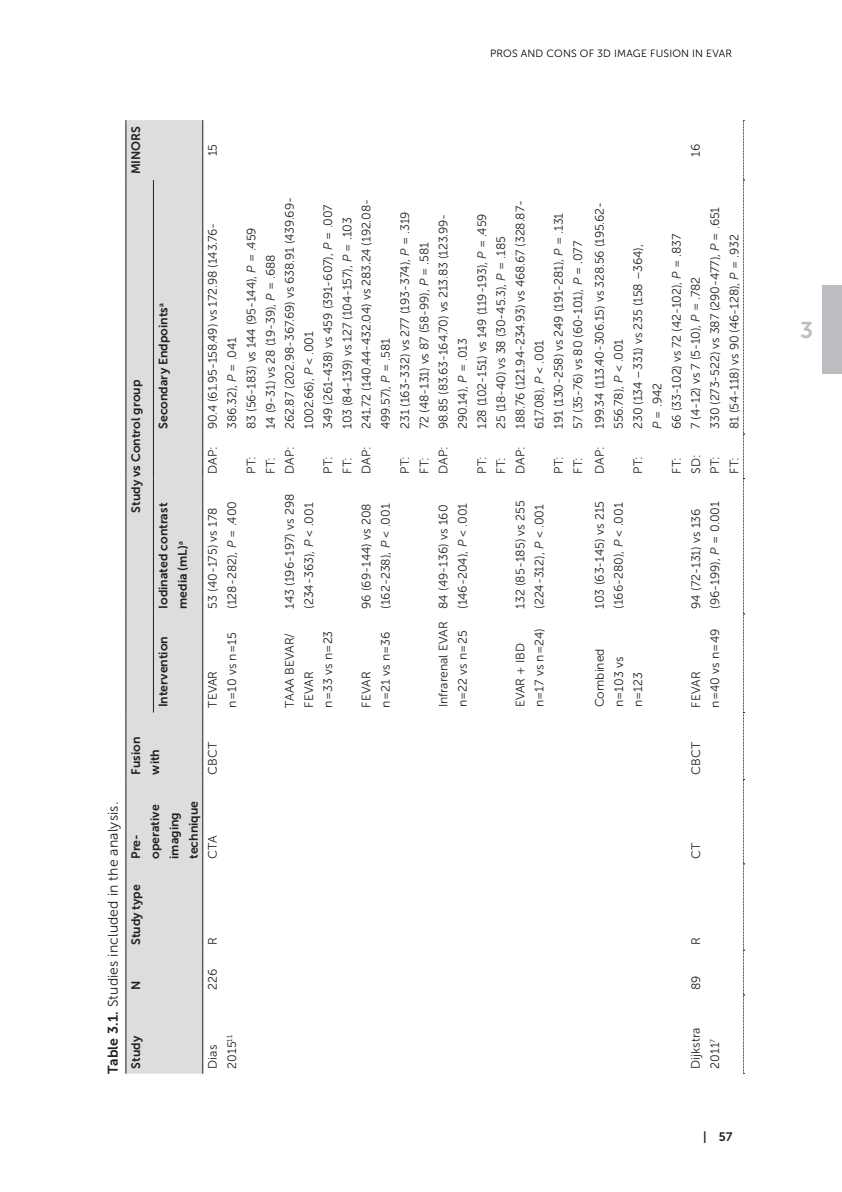
<style>
.page{position:relative;width:842px;height:1192px;background:#fff}
.page>*{position:absolute;margin:0;border:0;box-sizing:border-box;transform-origin:0 0}
.t1{font:22.75px "Museo Sans 700";color:#bcbdc0}
.t2{font:14px "Museo Sans 300";letter-spacing:.01em;color:#231f20}
.t3{font:12.25px/19.2px "Museo Sans 300";letter-spacing:-.01em;color:#231f20}
.t4{font:12.25px/19.2px "Museo Sans 700";color:#231f20}
.t5{font:10.5px "Museo Sans 300";letter-spacing:.015em;color:#000}
.s1{font-style:italic}
.s2{font-family:"Museo Sans 700"}
</style>
<div class="page">
<div style="left:126px;top:120px;width:76px;height:953px;background:#dcdddf"></div>
<hr style="left:125px;top:994px;width:1px;height:79px;background:#231f20">
<hr style="left:125px;top:950px;width:1px;height:44px;background:#231f20">
<hr style="left:125px;top:863px;width:1px;height:87px;background:#231f20">
<hr style="left:125px;top:779px;width:1px;height:84px;background:#231f20">
<hr style="left:125px;top:712px;width:1px;height:67px;background:#231f20">
<hr style="left:125px;top:614px;width:1px;height:98px;background:#231f20">
<hr style="left:125px;top:478px;width:1px;height:136px;background:#231f20">
<hr style="left:125px;top:434px;width:1px;height:44px;background:#231f20">
<hr style="left:125px;top:180px;width:1px;height:254px;background:#231f20">
<hr style="left:153px;top:614px;width:1px;height:98px;background:#231f20">
<hr style="left:153px;top:478px;width:1px;height:136px;background:#231f20">
<hr style="left:153px;top:434px;width:1px;height:44px;background:#231f20">
<hr style="left:153px;top:180px;width:1px;height:254px;background:#231f20">
<hr style="left:202px;top:994px;width:1px;height:79px;background:#231f20">
<hr style="left:202px;top:950px;width:1px;height:44px;background:#231f20">
<hr style="left:202px;top:863px;width:1px;height:87px;background:#231f20">
<hr style="left:202px;top:779px;width:1px;height:84px;background:#231f20">
<hr style="left:202px;top:712px;width:1px;height:67px;background:#231f20">
<hr style="left:202px;top:614px;width:1px;height:98px;background:#231f20">
<hr style="left:202px;top:478px;width:1px;height:136px;background:#231f20">
<hr style="left:202px;top:434px;width:1px;height:44px;background:#231f20">
<hr style="left:202px;top:180px;width:1px;height:254px;background:#231f20">
<hr style="left:125px;top:120px;width:1px;height:60px;background:#231f20">
<hr style="left:202px;top:120px;width:1px;height:60px;background:#231f20">
<svg style="left:743px;top:120px;width:1px;height:953px"></svg>
<div style="left:822px;top:285px;width:20px;height:89px;background:#bcbdc0"></div>
<p class="t5" style="left:490px;top:48px;width:243px">PROS AND CONS OF 3D IMAGE FUSION IN EVAR</p>
<p class="t4" style="left:126px;top:174px;width:50px;rotate:-90deg">MINORS</p>
<p class="t4" style="left:126px;top:512px;width:134px;rotate:-90deg">Study vs Control group</p>
<p class="t4" style="left:154px;top:429px;width:127px;rotate:-90deg">Secondary Endpoints<sup>a</sup></p>
<p class="t4" style="left:154px;top:609px;width:108px;rotate:-90deg">Iodinated contrast media (mL)<sup>a</sup></p>
<p class="t4" style="left:154px;top:707px;width:73px;rotate:-90deg">Intervention</p>
<p class="t3" style="left:203px;top:156px;width:14px;rotate:-90deg">15</p>
<p class="t3" style="left:686px;top:157px;width:14px;rotate:-90deg">16</p>
<p class="t3" style="left:203px;top:429px;width:208px;rotate:-90deg">90.4 (61.95-158.49) vs 172.98 (143.76-<br>386.32), <span class="s1">P</span> = .041<br>83 (56-183) vs 144 (95-144), <span class="s1">P</span> = .459<br>14 (9-31) vs 28 (19-39), <span class="s1">P</span> = .688</p>
<p class="t3" style="left:203px;top:473px;width:29px;rotate:-90deg">DAP:</p>
<p class="t3" style="left:242px;top:473px;width:19px;rotate:-90deg">PT:<br>FT:</p>
<p class="t3" style="left:203px;top:609px;width:109px;rotate:-90deg">53 (40-175) vs 178 (128-282), <span class="s1">P</span> = .400</p>
<p class="t3" style="left:280px;top:429px;width:233px;rotate:-90deg">262.87 (202.98-367.69) vs 638.91 (439.69- 1002.66), <span class="s1">P</span> &lt; .001<br>349 (261-438) vs 459 (391-607), <span class="s1">P</span> = .007<br>103 (84-139) vs 127 (104-157), <span class="s1">P</span> = .103</p>
<p class="t3" style="left:280px;top:473px;width:29px;rotate:-90deg">DAP:</p>
<p class="t3" style="left:318px;top:473px;width:19px;rotate:-90deg">PT:<br>FT:</p>
<p class="t3" style="left:280px;top:609px;width:117px;rotate:-90deg">143 (196-197) vs 298 (234-363), <span class="s1">P</span> &lt; .001</p>
<p class="t3" style="left:203px;top:707px;width:77px;rotate:-90deg">TEVAR<br>n=10 vs n=15</p>
<p class="t3" style="left:280px;top:707px;width:78px;rotate:-90deg">TAAA BEVAR/<br>FEVAR<br>n=33 vs n=23</p>
<p class="t3" style="left:357px;top:429px;width:231px;rotate:-90deg">241.72 (140.44-432.04) vs 283.24 (192.08- 499.57), <span class="s1">P</span> = .581<br>231 (163-332) vs 277 (193-374), <span class="s1">P</span> = .319<br>72 (48-131) vs 87 (58-99), <span class="s1">P</span> = .581</p>
<p class="t3" style="left:357px;top:473px;width:29px;rotate:-90deg">DAP:</p>
<p class="t3" style="left:395px;top:473px;width:19px;rotate:-90deg">PT:<br>FT:</p>
<p class="t3" style="left:434px;top:429px;width:217px;rotate:-90deg">98.85 (83.63-164.70) vs 213.83 (123.99-<br>290.14), <span class="s1">P</span> = .013<br>128 (102-151) vs 149 (119-193), <span class="s1">P</span> = .459<br>25 (18-40) vs 38 (30-45.3), <span class="s1">P</span> = .185</p>
<p class="t3" style="left:434px;top:473px;width:29px;rotate:-90deg">DAP:</p>
<p class="t3" style="left:472px;top:473px;width:19px;rotate:-90deg">PT:<br>FT:</p>
<p class="t3" style="left:357px;top:609px;width:107px;rotate:-90deg">96 (69-144) vs 208 (162-238), <span class="s1">P</span> &lt; .001</p>
<p class="t3" style="left:357px;top:707px;width:78px;rotate:-90deg">FEVAR<br>n=21 vs n=36</p>
<p class="t3" style="left:434px;top:609px;width:108px;rotate:-90deg">84 (49-136) vs 160 (146-204), <span class="s1">P</span> &lt; .001</p>
<p class="t3" style="left:434px;top:707px;width:87px;rotate:-90deg">Infrarenal EVAR n=22 vs n=25</p>
<p class="t3" style="left:510px;top:429px;width:230px;rotate:-90deg">188.76 (121.94-234.93) vs 468.67 (328.87- 617.08), <span class="s1">P</span> &lt; .001<br>191 (130-258) vs 249 (191-281), <span class="s1">P</span> = .131<br>57 (35-76) vs 80 (60-101), <span class="s1">P</span> = .077</p>
<p class="t3" style="left:510px;top:473px;width:29px;rotate:-90deg">DAP:</p>
<p class="t3" style="left:549px;top:473px;width:19px;rotate:-90deg">PT:<br>FT:</p>
<p class="t3" style="left:510px;top:608px;width:110px;rotate:-90deg">132 (85-185) vs 255 (224-312), <span class="s1">P</span> &lt; .001</p>
<p class="t3" style="left:510px;top:707px;width:80px;rotate:-90deg">EVAR + IBD n=17 vs n=24)</p>
<p class="t3" style="left:590px;top:429px;width:228px;rotate:-90deg">199.34 (113.40-306.15) vs 328.56 (195.62-<br>556.78), <span class="s1">P</span> &lt; .001<br>230 (134 –331) vs 235 (158 –364),<br><span class="s1">P</span> = .942<br>66 (33-102) vs 72 (42-102), <span class="s1">P</span> = .837</p>
<p class="t3" style="left:590px;top:473px;width:29px;rotate:-90deg">DAP:</p>
<p class="t3" style="left:628px;top:473px;width:19px;rotate:-90deg">PT:</p>
<p class="t3" style="left:667px;top:473px;width:18px;rotate:-90deg">FT:</p>
<p class="t3" style="left:686px;top:429px;width:223px;rotate:-90deg">7 (4-12) vs 7 (5-10), <span class="s1">P</span> = .782<br>330 (273-522) vs 387 (290-477), <span class="s1">P</span> = .651<br>81 (54-118) vs 90 (46-128), <span class="s1">P</span> = .932</p>
<p class="t3" style="left:686px;top:473px;width:21px;rotate:-90deg">SD:<br>PT:<br>FT:</p>
<p class="t3" style="left:590px;top:608px;width:109px;rotate:-90deg">103 (63-145) vs 215 (166-280), <span class="s1">P</span> &lt; .001</p>
<p class="t3" style="left:590px;top:707px;width:61px;rotate:-90deg">Combined n=103 vs n=123</p>
<p class="t3" style="left:686px;top:609px;width:109px;rotate:-90deg">94 (72-131) vs 136 (96-199), <span class="s1">P</span> = 0.001</p>
<p class="t3" style="left:686px;top:707px;width:80px;rotate:-90deg">FEVAR<br>n=40 vs n=49</p>
<p class="t4" style="left:126px;top:774px;width:39px;rotate:-90deg">Fusion with</p>
<p class="t3" style="left:203px;top:774px;width:34px;rotate:-90deg">CBCT</p>
<p class="t2" style="left:105px;top:1073px;width:273px;rotate:-90deg"><span class="s2">Table 3.1.</span> Studies included in the analysis.</p>
<p class="t4" style="left:126px;top:858px;width:60px;rotate:-90deg">Pre&shy;operative imaging technique</p>
<p class="t3" style="left:203px;top:858px;width:25px;rotate:-90deg">CTA</p>
<p class="t4" style="left:126px;top:945px;width:62px;rotate:-90deg">Study type</p>
<p class="t4" style="left:126px;top:989px;width:11px;rotate:-90deg">N</p>
<p class="t4" style="left:126px;top:1068px;width:34px;rotate:-90deg">Study</p>
<p class="t3" style="left:203px;top:945px;width:9px;rotate:-90deg">R</p>
<p class="t3" style="left:203px;top:989px;width:23px;rotate:-90deg">226</p>
<p class="t3" style="left:203px;top:1068px;width:35px;rotate:-90deg">Dias<br>2015<sup>11</sup></p>
<p class="t3" style="left:686px;top:774px;width:34px;rotate:-90deg">CBCT</p>
<p class="t3" style="left:686px;top:858px;width:18px;rotate:-90deg">CT</p>
<p class="t3" style="left:686px;top:945px;width:9px;rotate:-90deg">R</p>
<p class="t3" style="left:686px;top:989px;width:16px;rotate:-90deg">89</p>
<p class="t3" style="left:686px;top:1068px;width:43px;rotate:-90deg">Dijkstra<br>2011<sup>7</sup></p>
<p class="t4" style="left:703px;top:1127px;width:31px">| 57</p>
<h1 class="t1" style="left:800px;top:318px;width:15px">3</h1>
</div>
